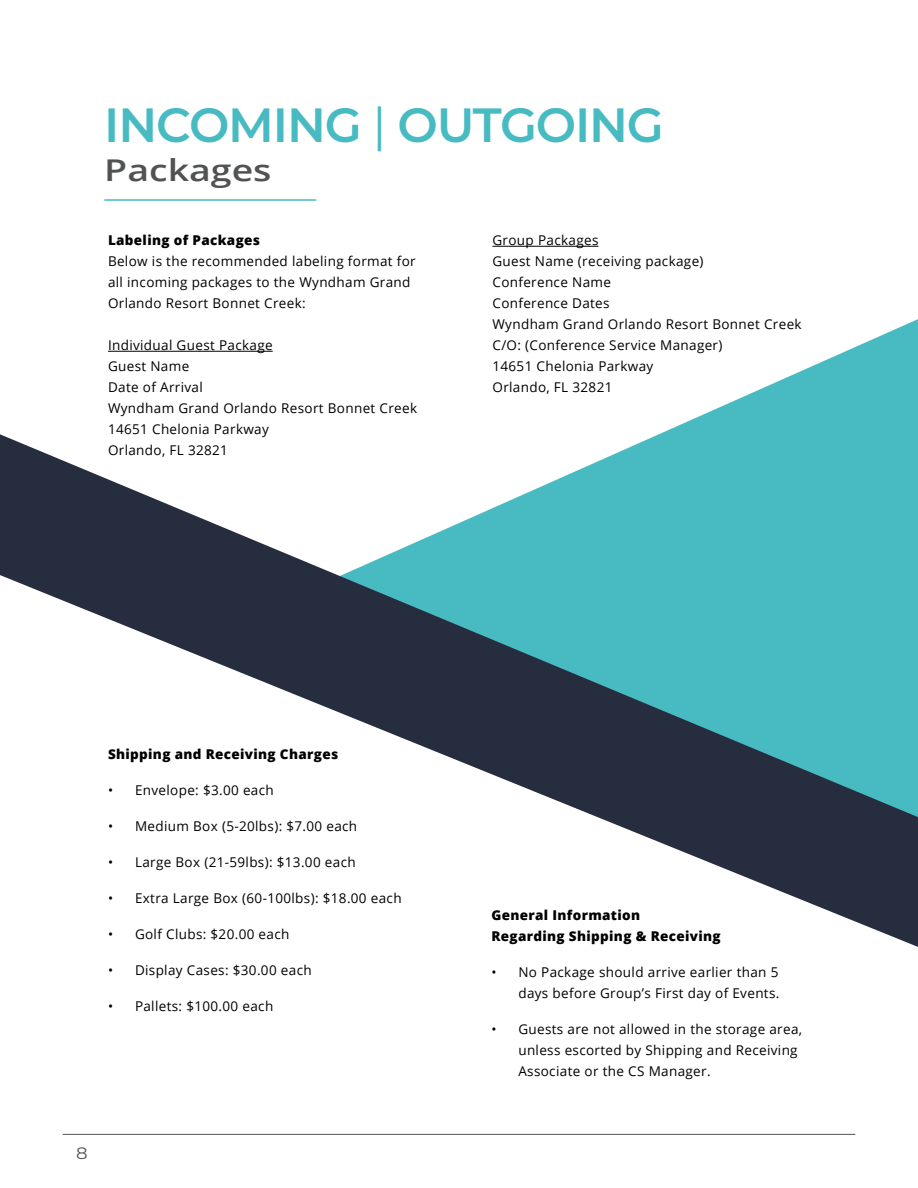
<style>
.page{position:relative;width:918px;height:1188px;background:#fff}
.page>*{position:absolute;margin:0;border:0;box-sizing:border-box;transform-origin:0 0}
.t1{font:600 48px "Montserrat";letter-spacing:-.025em;color:#47bbc1}
.t2{font:600 30px "Open Sans";color:#515253;scale:1.25 1}
.t3{font:16.5px "Montserrat";color:#515253;scale:1.1 1}
.t4{font:13.5px/21px "Open Sans";letter-spacing:.025em;color:#000}
.t5{font:800 13.5px/21px "Open Sans";letter-spacing:.025em;color:#000}
.s1{font-weight:400}
</style>
<div class="page">
<svg style="left:659px;top:319px;width:259px;height:115px"></svg>
<svg style="left:0;top:434px;width:918px;height:513px"></svg>
<hr style="left:104px;top:199px;width:212px;height:2px;background:#47bbc1">
<hr style="left:108px;top:351px;width:165px;height:1px;background:#000">
<hr style="left:492px;top:246px;width:106px;height:1px;background:#000">
<hr style="left:63px;top:1134px;width:792px;height:1px;background:#515253">
<h1 class="t1" style="left:104px;top:91px;width:561px">INCOMING <span class="s1">|</span> OUTGOING</h1>
<h2 class="t2" style="left:104px;top:150px;width:135px">Packages</h2>
<p class="t5" style="left:108px;top:229px;width:154px">Labeling of Packages</p>
<p class="t4" style="left:108px;top:251px;width:309px">Below is the recommended labeling format for all incoming packages to the Wyndham Grand<br>Orlando Resort Bonnet Creek:</p>
<p class="t4" style="left:108px;top:335px;width:311px">Individual Guest Package<br>Guest Name<br>Date of Arrival<br>Wyndham Grand Orlando Resort Bonnet Creek<br>14651 Chelonia Parkway<br>Orlando, FL 32821</p>
<p class="t4" style="left:492px;top:229px;width:311px">Group Packages<br>Guest Name (receiving package)<br>Conference Name<br>Conference Dates<br>Wyndham Grand Orlando Resort Bonnet Creek<br>C/O: (Conference Service Manager)<br>14651 Chelonia Parkway<br>Orlando, FL 32821</p>
<p class="t5" style="left:108px;top:743px;width:232px">Shipping and Receiving Charges</p>
<p class="t4" style="left:108px;top:780px;width:167px">• Envelope: $3.00 each</p>
<p class="t4" style="left:108px;top:816px;width:251px">• Medium Box (5-20lbs): $7.00 each</p>
<p class="t4" style="left:108px;top:852px;width:249px">• Large Box (21-59lbs): $13.00 each</p>
<p class="t4" style="left:108px;top:888px;width:295px">• Extra Large Box (60-100lbs): $18.00 each</p>
<p class="t4" style="left:108px;top:924px;width:183px">• Golf Clubs: $20.00 each</p>
<p class="t4" style="left:108px;top:960px;width:205px">• Display Cases: $30.00 each</p>
<p class="t4" style="left:108px;top:996px;width:167px">• Pallets: $100.00 each</p>
<p class="t3" style="left:76px;top:1142px;width:12px">8</p>
<p class="t5" style="left:491px;top:904px;width:231px">General Information<br>Regarding Shipping &amp; Receiving</p>
<p class="t4" style="left:491px;top:961px;width:290px;text-align:right">• No Package should arrive earlier than 5 days before Group’s First day of Events.</p>
<p class="t4" style="left:518px;top:1018px;width:285px;text-indent:-27px">• Guests are not allowed in the storage area, unless escorted by Shipping and Receiving<br>Associate or the CS Manager.</p>
</div>
